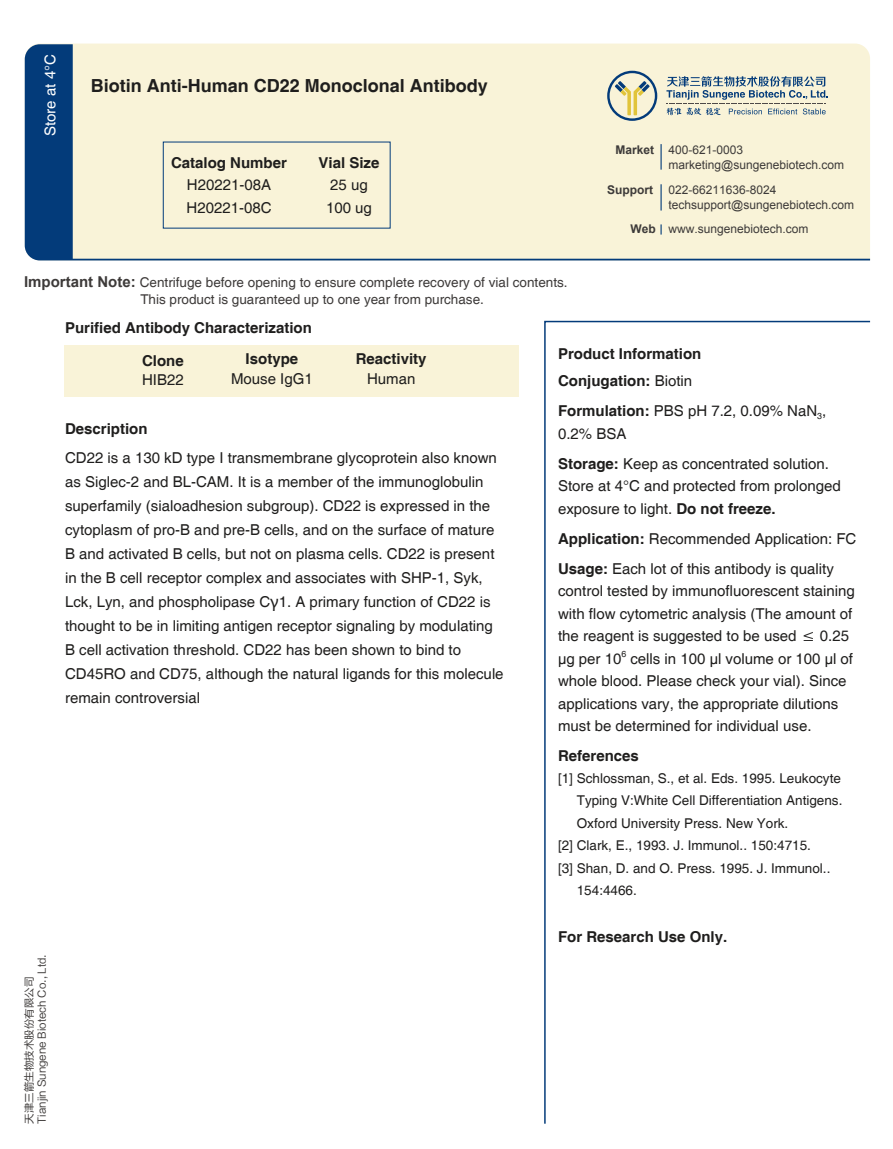
<style>
.page{position:relative;width:893px;height:1149px;background:#fff}
.page>*{position:absolute;margin:0;border:0;box-sizing:border-box;transform-origin:0 0}
.t1{font:700 18px "Helvetica";color:#1f1e1d}
.t2{font:15px/24px "Helvetica";color:#1f1e1d}
.t3{font:700 15px/32.5px "Helvetica";color:#1f1e1d}
.t4{font:15px "Helvetica";color:#fff}
.t5{font:13.5px "Helvetica";color:#1f1e1d}
.t6{font:13.5px/16.2px "Helvetica";color:#3d3a39}
.t7{font:12px/14.9px "Arial";color:#3d3a39}
.t8{font:700 12px "Arial";color:#3d3a39}
.t9{font:10.5px/12.6px "FZLTHK GBK1 0";color:#3d3a39}
.t10{font:8.7px "Helvetica";color:#1f1e1d}
.s1{font-family:"Arial";font-weight:700;font-size:15px}
.s2{font-weight:700}
.s3{font-family:"Microsoft Ya Hei"}
.s4{font-weight:400}
</style>
<div class="page">
<div style="left:65px;top:344px;width:454px;height:52px;background:#f9f3d8"></div>
<svg style="left:544px;top:320px;width:327px;height:804px"></svg>
<svg style="left:25px;top:44px;width:845px;height:216px;background:#e5e4d0"></svg>
<p class="t4" style="left:42px;top:136px;width:83px;rotate:-90deg">Store at 4°C</p>
<p class="t1" style="left:91px;top:74px;width:399px">Biotin Anti-Human CD22 Monoclonal Antibody</p>
<p class="t3" style="left:171px;top:147px;width:117px">Catalog Number</p>
<p class="t2" style="left:187px;top:174px;width:87px;line-height:22.5px">H20221-08A<br>H20221-08C</p>
<p class="t3" style="left:319px;top:147px;width:62px">Vial Size</p>
<p class="t2" style="left:326px;top:174px;width:47px;line-height:22.5px">25 ug<br>100 ug</p>
<p class="t6" style="left:140px;top:275px;width:429px;text-indent:-116px"><span class="s1">Important Note:</span> Centrifuge before opening to ensure complete recovery of vial contents.<br>This product is guaranteed up to one year from purchase.</p>
<p class="t7" style="left:668px;top:142px;width:177px;text-indent:-53px"><span class="s2">Market</span> 400-621-0003 marketing@sungenebiotech.com</p>
<p class="t8" style="left:607px;top:182px;width:47px">Support</p>
<p class="t7" style="left:668px;top:182px;width:187px">022-66211636-8024 techsupport@sungenebiotech.com</p>
<p class="t7" style="left:630px;top:222px;width:180px"><span class="s2">Web</span> www.sungenebiotech.com</p>
<p class="t3" style="left:142px;top:312px;width:171px;text-indent:-77px">Purified Antibody Characterization<br>Clone</p>
<p class="t2" style="left:142px;top:368px;width:43px">HIB22</p>
<p class="t3" style="left:246px;top:343px;width:54px">Isotype</p>
<p class="t2" style="left:231px;top:367px;width:83px">Mouse IgG1</p>
<p class="t3" style="left:65px;top:413px;width:84px">Description</p>
<p class="t3" style="left:356px;top:343px;width:72px">Reactivity</p>
<p class="t2" style="left:367px;top:367px;width:50px">Human</p>
<p class="t2" style="left:65px;top:446px;width:440px">CD22 is a 130 kD type I transmembrane glycoprotein also known as Siglec-2 and BL-CAM. It is a member of the immunoglobulin superfamily (sialoadhesion subgroup). CD22 is expressed in the cytoplasm of pro-B and pre-B cells, and on the surface of mature B and activated B cells, but not on plasma cells. CD22 is present in the B cell receptor complex and associates with SHP-1, Syk, Lck, Lyn, and phospholipase C<span class="s3">γ</span>1. A primary function of CD22 is thought to be in limiting antigen receptor signaling by modulating B cell activation threshold. CD22 has been shown to bind to CD45RO and CD75, although the natural ligands for this molecule remain controversial</p>
<p class="t9" style="left:23px;top:1123px;width:171px;rotate:-90deg">天津三箭生物技术股份有限公司<br>Tianjin Sungene Biotech Co., Ltd.</p>
<p class="t3" style="left:558px;top:338px;width:145px">Product Information</p>
<p class="t3" style="left:558px;top:366px;width:270px;line-height:30px">Conjugation: <span class="s4">Biotin<br></span>Formulation: <span class="s4">PBS pH 7.2, 0.09% NaN</span><sub>3</sub><span class="s4">,</span></p>
<p class="t2" style="left:558px;top:419px;width:272px;line-height:30px">0.2% BSA<br><span class="s2">Storage:</span> Keep as concentrated solution.</p>
<p class="t2" style="left:558px;top:475px;width:284px;line-height:22.5px">Store at 4°C and protected from prolonged exposure to light. <span class="s2">Do not freeze.</span></p>
<p class="t2" style="left:558px;top:524px;width:300px;line-height:30px"><span class="s2">Application:</span> Recommended Application: FC<br><span class="s2">Usage:</span> Each lot of this antibody is quality</p>
<p class="t2" style="left:558px;top:580px;width:298px;line-height:22.5px">control tested by immunofluorescent staining with flow cytometric analysis (The amount of the reagent is suggested to be used ≤ 0.25 µg per 10</p>
<p class="t10" style="left:621px;top:648px;width:6px">6</p>
<p class="t2" style="left:558px;top:647px;width:297px;line-height:22.5px;text-indent:72px">cells in 100 µl volume or 100 µl of whole blood. Please check your vial). Since applications vary, the appropriate dilutions must be determined for individual use.</p>
<p class="t3" style="left:558px;top:740px;width:82px">References</p>
<p class="t5" style="left:558px;top:769px;width:284px">[1] Schlossman, S., et al. Eds. 1995. Leukocyte</p>
<p class="t5" style="left:577px;top:792px;width:267px">Typing V:White Cell Differentiation Antigens.</p>
<p class="t5" style="left:577px;top:814px;width:213px">Oxford University Press. New York.</p>
<p class="t5" style="left:558px;top:837px;width:254px">[2] Clark, E., 1993. J. Immunol.. 150:4715.</p>
<p class="t5" style="left:558px;top:859px;width:274px">[3] Shan, D. and O. Press. 1995. J. Immunol..</p>
<p class="t5" style="left:577px;top:882px;width:62px">154:4466.</p>
<p class="t3" style="left:558px;top:920px;width:171px">For Research Use Only.</p>
</div>
